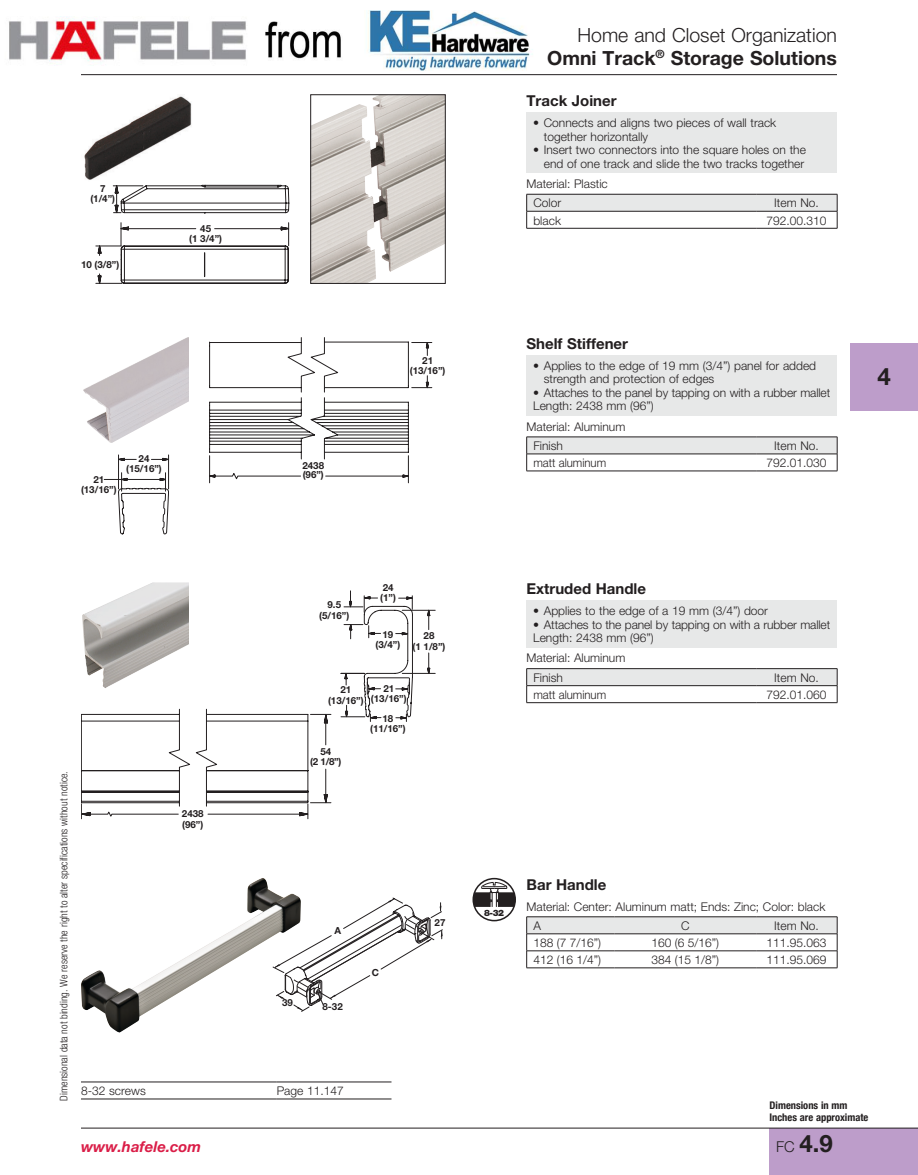
<style>
.page{position:relative;width:918px;height:1175px;background:#fff}
.page>*{position:absolute;margin:0;border:0;box-sizing:border-box;transform-origin:0 0}
.t1{font:700 24px "Helvetica Neue";color:#231f20}
.t2{font:300 19.5px/22.5px "Helvetica Neue";color:#231f20;text-align:right}
.t3{font:700 15px "Helvetica Neue";color:#231f20}
.t4{font:italic 700 15px "Helvetica Neue";color:#da1e48}
.t5{font:300 12px/13.5px "Helvetica Neue";color:#231f20}
.t6{font:300 12px "Helvetica Neue";color:#231f20;scale:.95 1}
.t7{font:300 condensed 10.5px "Helvetica Neue";color:#231f20}
.t8{font:700 condensed 10.5px/12px "Helvetica Neue";color:#231f20}
.t9{font:700 9.75px/10.5px "Helvetica Neue";color:#231f20;text-align:center}
.t10{font:900 8.85px "Helvetica Neue";color:#231f20}
.s1{font-weight:700}
.s2{font-weight:300;font-size:15px}
</style>
<div class="page">
<div style="left:770px;top:1127px;width:148px;height:47px;background:#bd9dca"></div>
<hr style="left:81px;top:74px;width:756px;height:1px;background:#231f20">
<hr style="left:81px;top:1127px;width:837px;height:1px;background:#231f20">
<div style="left:850px;top:343px;width:68px;height:68px;background:#bd9dca"></div>
<div style="left:526px;top:112px;width:311px;height:61px;background:#e7e8e8"></div>
<svg style="left:526px;top:194px;width:312px;height:34px"></svg>
<hr style="left:526px;top:228px;width:230px;height:1px;background:#231f20">
<hr style="left:756px;top:228px;width:81px;height:1px;background:#231f20">
<img style="left:312px;top:96px;width:132px;height:186px">
<div style="left:310px;top:94px;width:136px;height:190px;border:1px solid #231f20"></div>
<svg style="left:95px;top:184px;width:194px;height:100px"></svg>
<img style="left:84px;top:96px;width:108px;height:84px">
<svg style="left:526px;top:916px;width:312px;height:51px"></svg>
<hr style="left:526px;top:967px;width:88px;height:1px;background:#231f20">
<hr style="left:614px;top:967px;width:142px;height:1px;background:#231f20">
<hr style="left:756px;top:967px;width:81px;height:1px;background:#231f20">
<img style="left:81px;top:878px;width:218px;height:154px">
<svg style="left:273px;top:897px;width:170px;height:115px"></svg>
<div style="left:473px;top:878px;width:43px;height:43px;border:2px solid #231f20;border-radius:50%"></div>
<svg style="left:473px;top:881px;width:42px;height:27px"></svg>
<div style="left:526px;top:600px;width:311px;height:47px;background:#e7e8e8"></div>
<svg style="left:526px;top:668px;width:312px;height:34px"></svg>
<hr style="left:526px;top:702px;width:230px;height:1px;background:#231f20">
<hr style="left:756px;top:702px;width:81px;height:1px;background:#231f20">
<svg style="left:81px;top:709px;width:250px;height:110px"></svg>
<img style="left:82px;top:582px;width:107px;height:106px">
<hr style="left:402px;top:673px;width:33px;height:1px;background:#231f20">
<hr style="left:402px;top:610px;width:33px;height:1px;background:#231f20">
<svg style="left:341px;top:591px;width:90px;height:131px"></svg>
<div style="left:526px;top:355px;width:311px;height:61px;background:#e7e8e8"></div>
<hr style="left:526px;top:436px;width:230px;height:1px;background:#231f20">
<hr style="left:756px;top:436px;width:81px;height:1px;background:#231f20">
<svg style="left:526px;top:437px;width:312px;height:34px"></svg>
<hr style="left:526px;top:470px;width:230px;height:1px;background:#231f20">
<hr style="left:756px;top:470px;width:81px;height:1px;background:#231f20">
<img style="left:83px;top:337px;width:106px;height:106px">
<svg style="left:209px;top:337px;width:223px;height:146px"></svg>
<hr style="left:168px;top:455px;width:1px;height:34px;background:#231f20">
<hr style="left:118px;top:455px;width:1px;height:34px;background:#231f20">
<svg style="left:104px;top:457px;width:65px;height:77px"></svg>
<hr style="left:81px;top:1081px;width:196px;height:1px;background:#231f20">
<hr style="left:277px;top:1081px;width:115px;height:1px;background:#231f20">
<hr style="left:81px;top:1098px;width:196px;height:1px;background:#231f20">
<hr style="left:277px;top:1098px;width:115px;height:1px;background:#231f20">
<img style="left:265px;top:10px;width:268px;height:61px">
<img style="left:9px;top:16px;width:237px;height:46px">
<p class="t9" style="left:90px;top:183px;width:26px;line-height:9.8px">7 (1/4”)</p>
<p class="t9" style="left:81px;top:259px;width:40px">10 (3/8”)</p>
<p class="t9" style="left:189px;top:224px;width:34px;line-height:9.8px">45<br>(1 3/4”)</p>
<p class="t9" style="left:81px;top:474px;width:37px;line-height:9.8px">21 (13/16”)</p>
<p class="t9" style="left:126px;top:454px;width:37px;line-height:9.8px">24 (15/16”)</p>
<p class="t9" style="left:302px;top:460px;width:23px;line-height:9.8px;text-align:left">2438 (96”)</p>
<p class="t9" style="left:410px;top:356px;width:37px;line-height:9.8px">21 (13/16”)</p>
<p class="t9" style="left:319px;top:599px;width:32px">9.5 (5/16”)</p>
<p class="t9" style="left:380px;top:582px;width:17px;text-align:left">24 (1”)</p>
<p class="t9" style="left:376px;top:628px;width:26px">19 (3/4”)</p>
<p class="t9" style="left:413px;top:630px;width:34px">28<br>(1 1/8”)</p>
<p class="t7" style="left:58px;top:1100px;width:331px;rotate:-90deg">Dimensional data not binding. We reserve the right to alter specifications without notice.</p>
<p class="t9" style="left:328px;top:684px;width:37px">21 (13/16”)</p>
<p class="t9" style="left:371px;top:683px;width:37px">21 (13/16”)</p>
<p class="t9" style="left:182px;top:808px;width:23px;text-align:left">2438 (96”)</p>
<p class="t9" style="left:310px;top:745px;width:33px">54<br>(2 1/8”)</p>
<p class="t9" style="left:370px;top:713px;width:37px">18 (11/16”)</p>
<p class="t9" style="left:282px;top:997px;width:12px">39</p>
<p class="t9" style="left:335px;top:925px;width:8px">A</p>
<p class="t9" style="left:323px;top:1001px;width:22px">8-32</p>
<p class="t9" style="left:372px;top:966px;width:9px">C</p>
<p class="t5" style="left:81px;top:1083px;width:66px">8-32 screws</p>
<p class="t5" style="left:277px;top:1083px;width:69px">Page 11. 147</p>
<p class="t9" style="left:435px;top:916px;width:12px">27</p>
<p class="t4" style="left:81px;top:1137px;width:122px">www.hafele.com</p>
<h2 class="t2" style="left:547px;top:24px;width:291px">Home and Closet Organization<br><span class="s1">Omni Track</span><sup>®</sup> <span class="s1">Storage Solutions</span></h2>
<p class="t3" style="left:526px;top:92px;width:92px">Track Joiner</p>
<p class="t5" style="left:544px;top:116px;width:234px;text-indent:-11px">• Connects and aligns two pieces of wall track together horizontally</p>
<p class="t5" style="left:533px;top:143px;width:274px;text-align:right">• Insert two connectors into the square holes on the end of one track and slide the two tracks together</p>
<p class="t5" style="left:533px;top:174px;width:76px;line-height:19.5px;text-indent:-7px">Material: Plastic<br>Color</p>
<p class="t5" style="left:774px;top:196px;width:46px">Item No.</p>
<p class="t5" style="left:533px;top:213px;width:29px">black</p>
<p class="t5" style="left:767px;top:213px;width:62px">792.00.310</p>
<p class="t3" style="left:526px;top:334px;width:103px">Shelf Stiffener</p>
<p class="t5" style="left:544px;top:358px;width:274px;text-indent:-11px">• Applies to the edge of 19 mm (3/4”) panel for added strength and protection of edges</p>
<p class="t5" style="left:533px;top:385px;width:298px">• Attaches to the panel by tapping on with a rubber mallet<br>Length: 2438 mm (96”)</p>
<p class="t5" style="left:533px;top:416px;width:93px;line-height:19.5px;text-indent:-7px">Material: Aluminum<br>Finish</p>
<p class="t5" style="left:774px;top:439px;width:46px">Item No.</p>
<p class="t6" style="left:533px;top:455px;width:78px">matt aluminum</p>
<p class="t5" style="left:767px;top:456px;width:62px">792.01.030</p>
<h1 class="t1" style="left:878px;top:361px;width:15px">4</h1>
<p class="t3" style="left:526px;top:579px;width:121px">Extruded Handle</p>
<p class="t5" style="left:533px;top:603px;width:236px">• Applies to the edge of a 19 mm (3/4”) door</p>
<p class="t5" style="left:533px;top:617px;width:298px">• Attaches to the panel by tapping on with a rubber mallet<br>Length: 2438 mm (96”)</p>
<p class="t5" style="left:533px;top:648px;width:93px;line-height:19.5px;text-indent:-7px">Material: Aluminum<br>Finish</p>
<p class="t5" style="left:774px;top:670px;width:46px">Item No.</p>
<p class="t6" style="left:533px;top:687px;width:78px">matt aluminum</p>
<p class="t5" style="left:767px;top:687px;width:62px">792.01.060</p>
<p class="t10" style="left:484px;top:907px;width:21px">8-32</p>
<p class="t3" style="left:526px;top:875px;width:81px">Bar Handle</p>
<p class="t5" style="left:533px;top:896px;width:293px;line-height:19.5px;text-indent:-7px">Material: Center: Aluminum matt; Ends: Zinc; Color: black<br>A</p>
<p class="t5" style="left:681px;top:918px;width:10px">C</p>
<p class="t5" style="left:774px;top:918px;width:46px">Item No.</p>
<p class="t5" style="left:533px;top:935px;width:69px">188 (7 7/16”)</p>
<p class="t5" style="left:652px;top:935px;width:69px">160 (6 5/16”)</p>
<p class="t5" style="left:767px;top:935px;width:62px">111.95.063</p>
<p class="t5" style="left:533px;top:952px;width:69px">412 (16 1/4”)</p>
<p class="t5" style="left:652px;top:952px;width:69px">384 (15 1/8”)</p>
<p class="t5" style="left:767px;top:952px;width:62px">111.95.069</p>
<p class="t8" style="left:770px;top:1098px;width:100px">Dimensions in mm<br>Inches are approximate</p>
<h1 class="t1" style="left:776px;top:1128px;width:58px"><span class="s2">FC</span> 4.9</h1>
</div>
